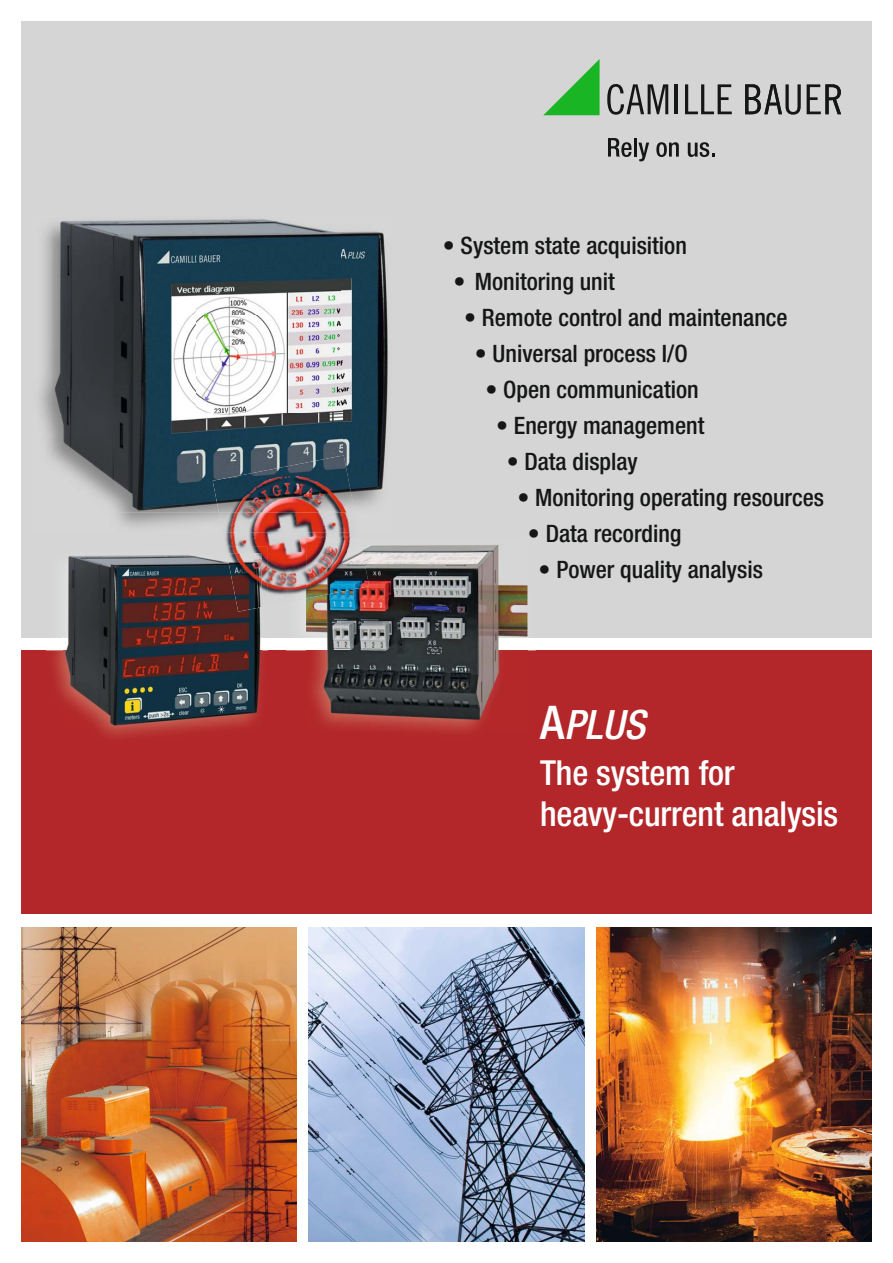
<style>
.page{position:relative;width:893px;height:1263px;background:#fff}
.page>*{position:absolute;margin:0;border:0;box-sizing:border-box;transform-origin:0 0}
.t1{font:italic 500 condensed 40.5px "Helvetica Neue LT Pro";color:#fff}
.t2{font:500 condensed 34.5px/41.4px "Helvetica Neue LT Pro";letter-spacing:-.005em;color:#fff}
.t3{font:500 condensed 24px "Helvetica Neue LT Pro";color:#151616}
.s1{font-style:normal;font-size:46.5px}
</style>
<div class="page">
<div style="left:21px;top:651px;width:850px;height:263px;background:#b3272a"></div>
<div style="left:21px;top:21px;width:850px;height:617px;background:#d5d5d6"></div>
<svg style="left:543px;top:59px;width:56px;height:56px"></svg>
<svg style="left:607px;top:84px;width:61px;height:31px"></svg>
<hr style="left:674px;top:84px;width:4px;height:30px;background:#151616">
<svg style="left:685px;top:84px;width:46px;height:30px"></svg>
<svg style="left:745px;top:84px;width:55px;height:31px"></svg>
<svg style="left:806px;top:84px;width:35px;height:30px"></svg>
<img style="left:21px;top:927px;width:275px;height:315px">
<img style="left:309px;top:927px;width:275px;height:315px">
<img style="left:596px;top:927px;width:275px;height:315px">
<img style="left:52px;top:217px;width:338px;height:295px">
<img style="left:306px;top:545px;width:221px;height:184px">
<img style="left:46px;top:637px;width:222px;height:99px">
<img style="left:64px;top:555px;width:197px;height:171px">
<img style="left:223px;top:533px;width:136px;height:73px">
<img style="left:219px;top:512px;width:135px;height:21px">
<img style="left:213px;top:455px;width:142px;height:57px">
<img style="left:286px;top:537px;width:20px;height:65px">
<img style="left:306px;top:537px;width:63px;height:62px">
<img style="left:225px;top:547px;width:43px;height:60px">
<img style="left:227px;top:553px;width:34px;height:59px">
<svg style="left:608px;top:138px;width:41px;height:23px"></svg>
<svg style="left:656px;top:142px;width:22px;height:15px"></svg>
<svg style="left:687px;top:142px;width:27px;height:15px"></svg>
<p class="t3" style="left:443px;top:237px;width:245px">• System state acquisition</p>
<p class="t3" style="left:453px;top:273px;width:163px">• Monitoring unit</p>
<p class="t3" style="left:464px;top:309px;width:325px">• Remote control and maintenance</p>
<p class="t3" style="left:475px;top:345px;width:214px">• Universal process I/O</p>
<p class="t3" style="left:485px;top:381px;width:215px">• Open communication</p>
<p class="t3" style="left:496px;top:417px;width:210px">• Energy management</p>
<p class="t3" style="left:506px;top:453px;width:133px">• Data display</p>
<p class="t3" style="left:517px;top:489px;width:308px">• Monitoring operating resources</p>
<p class="t3" style="left:528px;top:525px;width:155px">• Data recording</p>
<p class="t3" style="left:538px;top:561px;width:226px">• Power quality analysis</p>
<h1 class="t1" style="left:540px;top:711px;width:107px"><span class="s1">A</span>PLUS</h1>
<h2 class="t2" style="left:540px;top:756px;width:300px">The system for heavy-current analysis</h2>
</div>
